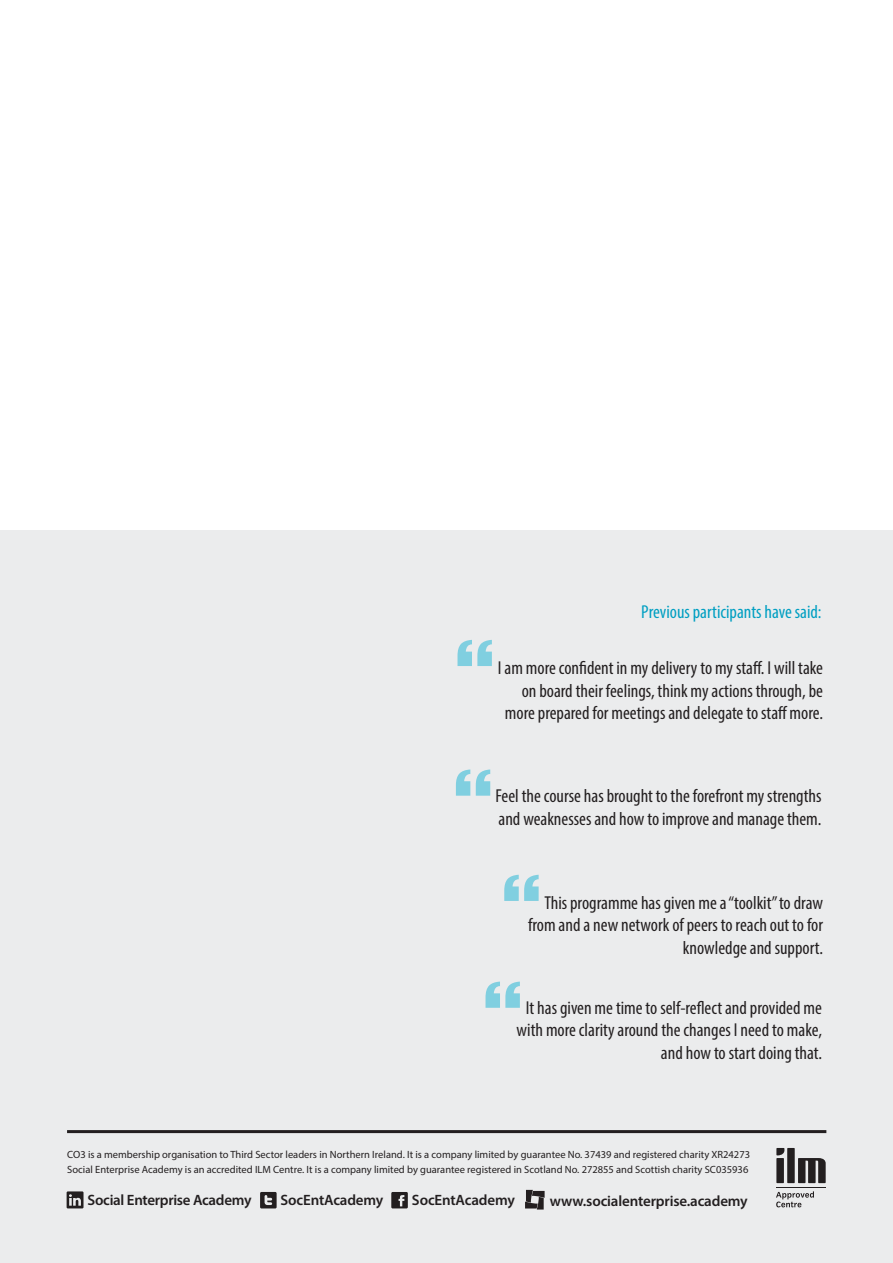
<style>
.page{position:relative;width:893px;height:1263px;background:#fff}
.page>*{position:absolute;margin:0;border:0;box-sizing:border-box;transform-origin:0 0}
.t1{font:condensed 18.75px/22.5px "Myriad Pro";color:#231f20;text-align:right}
.t2{font:condensed 18.75px "Myriad Pro";color:#009fc2}
.t3{font:600 15px "Myriad Pro";letter-spacing:-.01em;color:#231f20}
.t4{font:10.5px "Myriad Pro";color:#231f20}
</style>
<div class="page">
<div style="left:0;top:530px;width:893px;height:733px;background:#ebeced"></div>
<svg style="left:260px;top:1192px;width:17px;height:16px"></svg>
<svg style="left:391px;top:1192px;width:17px;height:16px"></svg>
<svg style="left:776px;top:1191px;width:38px;height:16px"></svg>
<div style="left:787px;top:1148px;width:8px;height:35px;background:#231f20"></div>
<div style="left:776px;top:1158px;width:8px;height:25px;background:#231f20"></div>
<svg style="left:776px;top:1148px;width:8px;height:7px"></svg>
<svg style="left:798px;top:1158px;width:28px;height:25px"></svg>
<hr style="left:776px;top:1187px;width:50px;height:1px;background:#231f20">
<svg style="left:525px;top:1190px;width:20px;height:19px"></svg>
<hr style="left:67px;top:1130px;width:759px;height:3px;background:#231f20">
<svg style="left:67px;top:1191px;width:17px;height:17px"></svg>
<p class="t2" style="left:641px;top:600px;width:182px">Previous participants have said:</p>
<p class="t1" style="left:498px;top:656px;width:327px">I am more confident in my delivery to my staff. I will take on board their feelings, think my actions through, be more prepared for meetings and delegate to staff more.</p>
<p class="t1" style="left:495px;top:784px;width:328px;text-align:left">Feel the course has brought to the forefront my strengths and weaknesses and how to improve and manage them.</p>
<p class="t1" style="left:528px;top:891px;width:296px">This programme has given me a “toolkit” to draw from and a new network of peers to reach out to for knowledge and support.</p>
<p class="t1" style="left:517px;top:996px;width:307px">It has given me time to self-reflect and provided me with more clarity around the changes I need to make, and how to start doing that.</p>
<p class="t4" style="left:67px;top:1148px;width:684px">CO3 is a membership organisation to Third Sector leaders in Northern Ireland. It is a company limited by guarantee No. 37439 and registered charity XR24273</p>
<p class="t4" style="left:67px;top:1162px;width:683px">Social Enterprise Academy is an accredited ILM Centre. It is a company limited by guarantee registered in Scotland No. 272855 and Scottish charity SC035936</p>
<p class="t3" style="left:88px;top:1191px;width:165px">Social Enterprise Academy</p>
<p class="t3" style="left:280px;top:1191px;width:104px">SocEntAcademy</p>
<p class="t3" style="left:412px;top:1191px;width:104px">SocEntAcademy</p>
<p class="t3" style="left:550px;top:1191px;width:199px">www.socialenterprise.academy</p>
</div>
